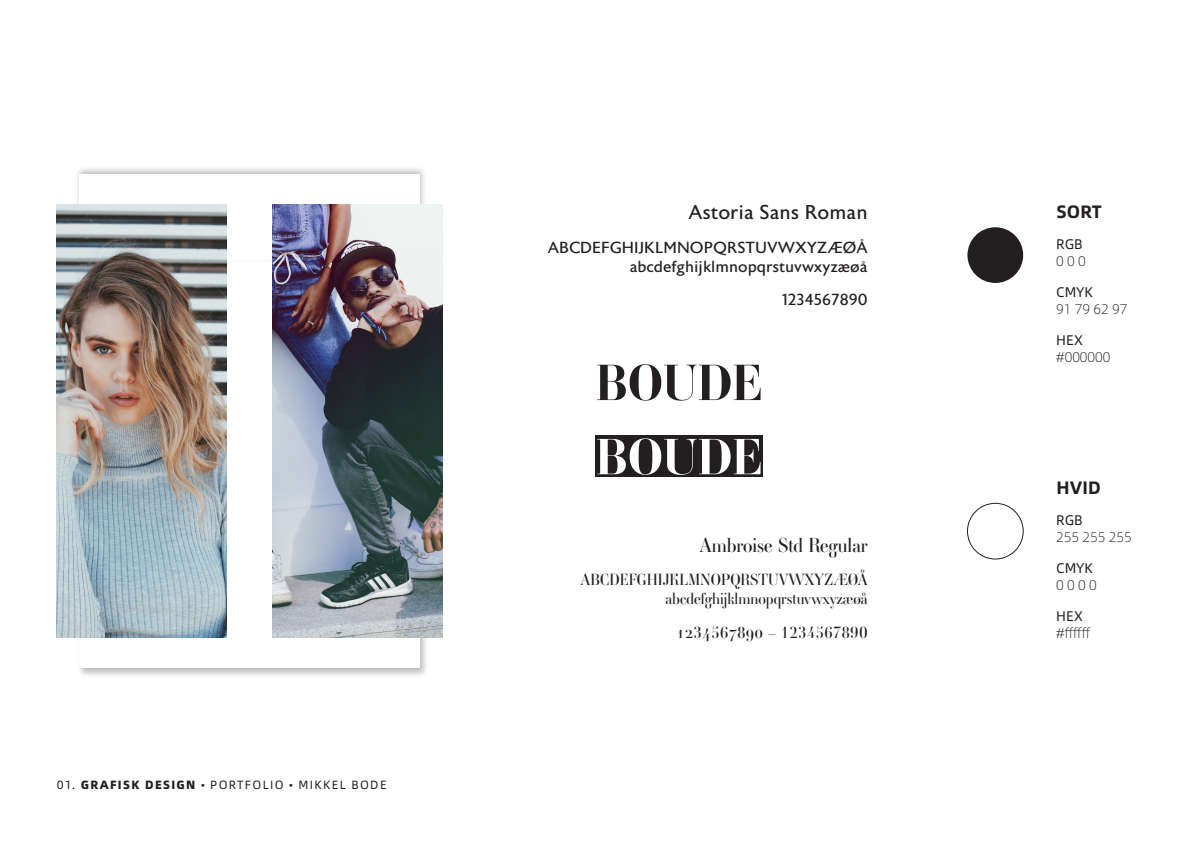
<style>
.page{position:relative;width:1191px;height:842px;background:#fff}
.page>*{position:absolute;margin:0;border:0;box-sizing:border-box;transform-origin:0 0}
.brød{font:700 50px "Ambroise Std";color:#231f20}
.brød-2{font:700 50px "Ambroise Std";color:#fff}
.brød-3{font:20px "Ambroise Std";color:#231f20}
.brød-4{font:20px "Astoria Sans";color:#231f20}
.brød-5{font:700 18px "Alibaba Sans";letter-spacing:.01em;color:#231f20}
.brød-6{font:16px/19.2px "Ambroise Std";color:#231f20;text-align:right}
.brød-7{font:16px/19.2px "Astoria Sans";color:#231f20;text-align:right}
.brød-8{font:300 14px/16.8px "Alibaba Sans";color:#231f20}
.brød-9{font:14px/16.8px "Alibaba Sans";color:#231f20}
.t1{font:12px "Alibaba Sans";letter-spacing:.11em;color:#231f20}
.s1{font-weight:800}
.s2{font-weight:300}
.s3{font-weight:400}
</style>
<div class="page">
<div style="left:75px;top:166px;width:352px;height:97px;background:#231f20;opacity:.3"></div>
<div style="left:79px;top:174px;width:341px;height:85px;background:#fff"></div>
<div style="left:76px;top:582px;width:353px;height:97px;background:#231f20;opacity:.3"></div>
<div style="left:79px;top:583px;width:341px;height:85px;background:#fff"></div>
<img style="left:57px;top:204px;width:170px;height:434px">
<img style="left:272px;top:204px;width:170px;height:434px">
<div style="left:967px;top:227px;width:56px;height:56px;background:#231f20;border-radius:50%"></div>
<div style="left:967px;top:503px;width:56px;height:56px;border:1px solid #231f20;border-radius:50%"></div>
<div style="left:595px;top:436px;width:167px;height:41px;background:#231f20"></div>
<p class="t1" style="left:57px;top:776px;width:331px">01. <span class="s1">GRAFISK DESIGN</span> • PORTFOLIO • MIKKEL BODE</p>
<p class="brød-4" style="left:688px;top:202px;width:181px">Astoria Sans Roman</p>
<p class="brød-7" style="left:548px;top:238px;width:321px">ABCDEFGHIJKLMNOPQRSTUVWXYZÆØÅ abcdefghijklmnopqrstuvwxyzæøå</p>
<p class="brød-7" style="left:781px;top:290px;width:88px">1234567890</p>
<p class="brød" style="left:595px;top:351px;width:169px">BOUDE</p>
<p class="brød-2" style="left:595px;top:425px;width:169px">BOUDE</p>
<p class="brød-3" style="left:699px;top:532px;width:170px">Ambroise Std Regular</p>
<p class="brød-6" style="left:580px;top:570px;width:289px">ABCDEFGHIJKLMNOPQRSTUVWXYZÆØÅ abcdefghijklmnopqrstuvwxyzæøå</p>
<p class="brød-6" style="left:676px;top:623px;width:193px">1234567890 – 1234567890</p>
<p class="brød-5" style="left:1056px;top:198px;width:47px">SORT</p>
<p class="brød-9" style="left:1056px;top:235px;width:31px">RGB<br><span class="s2">0 0 0</span></p>
<p class="brød-8" style="left:1056px;top:283px;width:72px"><span class="s3">CMYK<br></span>91 79 62 97</p>
<p class="brød-8" style="left:1056px;top:331px;width:56px"><span class="s3">HEX </span>#000000</p>
<p class="brød-5" style="left:1056px;top:474px;width:46px">HVID</p>
<p class="brød-8" style="left:1056px;top:511px;width:77px"><span class="s3">RGB<br></span>255 255 255</p>
<p class="brød-9" style="left:1056px;top:559px;width:42px">CMYK<br><span class="s2">0 0 0 0</span></p>
<p class="brød-8" style="left:1056px;top:607px;width:36px"><span class="s3">HEX </span>#ffffff</p>
</div>
